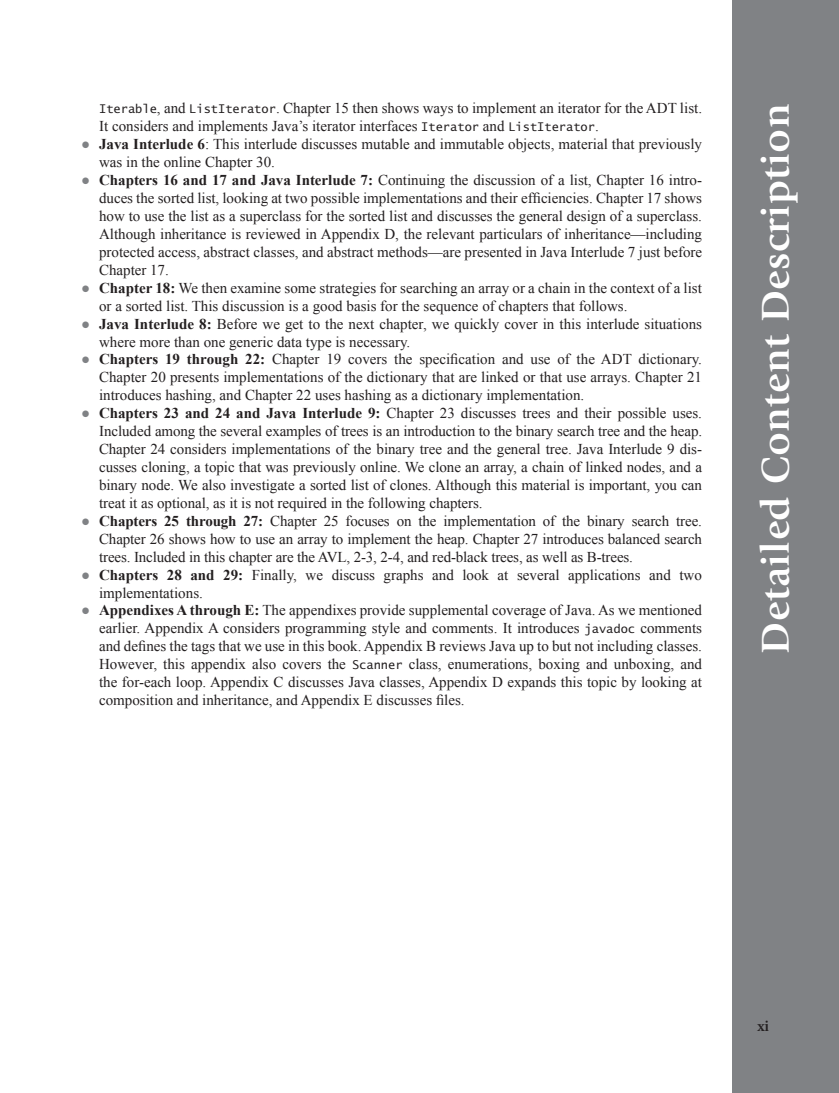
<style>
.page{position:relative;width:839px;height:1093px;background:#fff}
.page>*{position:absolute;margin:0;border:0;box-sizing:border-box;transform-origin:0 0}
.t1{font:700 40.5px "Giovanni Std";letter-spacing:.01em;color:#fff}
.t2{font:15px/18px "Times New Roman";color:#231f20}
.t3{font:700 15px "Giovanni Std";color:#231f20}
.s1{font-family:"Lucida Sans Typewriter Std";font-size:12px}
.s2{color:#808285}
.s3{font-weight:700}
</style>
<div class="page">
<div style="left:732px;top:0;width:106px;height:1093px;background:#808285"></div>
<p class="t2" style="left:99px;top:99px;width:604px"><span class="s1">Iterable</span>, and <span class="s1">ListIterator</span>. Chapter 15 then shows ways to implement an iterator for the ADT list.<br>It considers and implements Java’s iterator interfaces <span class="s1">Iterator</span> and <span class="s1">ListIterator</span>.</p>
<p class="t2" style="left:99px;top:135px;width:604px;text-indent:-18px"><span class="s2">●</span> <span class="s3">Java Interlude 6</span>: This interlude discusses mutable and immutable objects, material that previously was in the online Chapter 30.</p>
<p class="t2" style="left:99px;top:171px;width:604px;text-align:justify;text-indent:-18px"><span class="s2">●</span> <span class="s3">Chapters 16 and 17 and Java Interlude 7:</span> Continuing the discussion of a list, Chapter 16 intro&shy;duces the sorted list, looking at two possible implementations and their efficiencies. Chapter 17 shows how to use the list as a superclass for the sorted list and discusses the general design of a superclass.<br>Although inheritance is reviewed in Appendix D, the relevant particulars of inheritance—including protected access, abstract classes, and abstract methods—are presented in Java Interlude 7 just before Chapter 17.</p>
<p class="t2" style="left:99px;top:278px;width:604px;text-indent:-18px"><span class="s2">●</span> <span class="s3">Chapter 18:</span> We then examine some strategies for searching an array or a chain in the context of a list or a sorted list. This discussion is a good basis for the sequence of chapters that follows.</p>
<p class="t2" style="left:99px;top:314px;width:604px;text-indent:-18px"><span class="s2">●</span> <span class="s3">Java Interlude 8:</span> Before we get to the next chapter, we quickly cover in this interlude situations where more than one generic data type is necessary.</p>
<p class="t2" style="left:99px;top:350px;width:604px;text-align:justify;text-indent:-18px"><span class="s2">●</span> <span class="s3">Chapters 19 through 22:</span> Chapter 19 covers the specification and use of the ADT dictionary.<br>Chapter 20 presents implementations of the dictionary that are linked or that use arrays. Chapter 21 introduces hashing, and Chapter 22 uses hashing as a dictionary implementation.</p>
<p class="t2" style="left:99px;top:404px;width:604px;text-align:justify;text-indent:-18px"><span class="s2">●</span> <span class="s3">Chapters 23 and 24 and Java Interlude 9:</span> Chapter 23 discusses trees and their possible uses.<br>Included among the several examples of trees is an introduction to the binary search tree and the heap.<br>Chapter 24 considers implementations of the binary tree and the general tree. Java Interlude 9 dis&shy;cusses cloning, a topic that was previously online. We clone an array, a chain of linked nodes, and a binary node. We also investigate a sorted list of clones. Although this material is important, you can treat it as optional, as it is not required in the following chapters.</p>
<p class="t2" style="left:99px;top:512px;width:604px;text-align:justify;text-indent:-18px"><span class="s2">●</span> <span class="s3">Chapters 25 through 27:</span> Chapter 25 focuses on the implementation of the binary search tree.<br>Chapter 26 shows how to use an array to implement the heap. Chapter 27 introduces balanced search trees. Included in this chapter are the AVL, 2-3, 2-4, and red-black trees, as well as B-trees.</p>
<p class="t2" style="left:99px;top:565px;width:604px;text-indent:-18px"><span class="s2">●</span> <span class="s3">Chapters 28 and 29:</span> Finally, we discuss graphs and look at several applications and two implementations.</p>
<p class="t2" style="left:99px;top:601px;width:604px;text-align:justify;text-indent:-18px"><span class="s2">●</span> <span class="s3">Appendixes A through E:</span> The appendixes provide supplemental coverage of Java. As we mentioned earlier. Appendix A considers programming style and comments. It introduces <span class="s1">javadoc</span> comments and defines the tags that we use in this book. Appendix B reviews Java up to but not including classes.<br>However, this appendix also covers the <span class="s1">Scanner</span> class, enumerations, boxing and unboxing, and the for-each loop. Appendix C discusses Java classes, Appendix D expands this topic by looking at composition and inheritance, and Appendix E discusses files.</p>
<h1 class="t1" style="left:751px;top:654px;width:552px;rotate:-90deg">Detailed Content Description</h1>
<p class="t3" style="left:757px;top:1017px;width:13px">xi</p>
</div>
